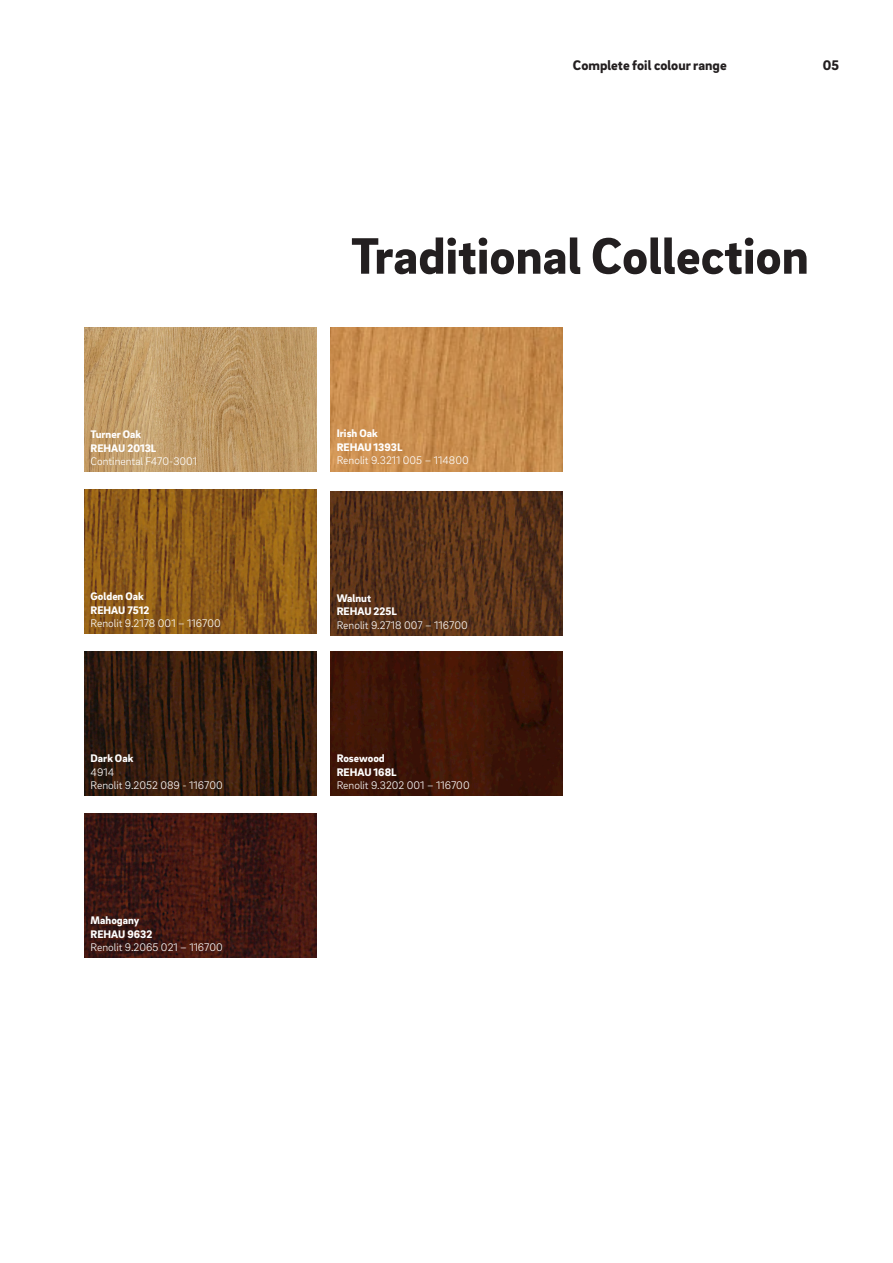
<style>
.page{position:relative;width:893px;height:1263px;background:#fff}
.page>*{position:absolute;margin:0;border:0;box-sizing:border-box;transform-origin:0 0}
.t1{font:900 52.5px "Brix Sans";color:#231f20}
.t2{font:900 14.25px "Brix Sans";color:#231f20}
.t3{font:300 11.25px/13.5px "Brix Sans";color:#fff}
.t4{font:900 11.25px/13.5px "Brix Sans";color:#fff}
</style>
<div class="page">
<img style="left:330px;top:328px;width:233px;height:144px">
<img style="left:84px;top:490px;width:232px;height:144px">
<img style="left:330px;top:652px;width:233px;height:144px">
<img style="left:330px;top:491px;width:233px;height:144px">
<img style="left:84px;top:814px;width:232px;height:144px">
<img style="left:84px;top:651px;width:232px;height:144px">
<img style="left:84px;top:327px;width:232px;height:144px">
<p class="t2" style="left:573px;top:56px;width:155px">Complete foil colour range</p>
<p class="t2" style="left:823px;top:56px;width:18px">05</p>
<h1 class="t1" style="left:351px;top:221px;width:460px">Traditional Collection</h1>
<p class="t4" style="left:91px;top:427px;width:67px">Turner Oak<br>REHAU 2013L</p>
<p class="t3" style="left:91px;top:454px;width:108px">Continental F470-3001</p>
<p class="t4" style="left:337px;top:426px;width:67px">Irish Oak<br>REHAU 1393L</p>
<p class="t3" style="left:337px;top:453px;width:133px">Renolit 9.3211 005 – 114800</p>
<p class="t4" style="left:91px;top:589px;width:60px">Golden Oak<br>REHAU 7512</p>
<p class="t3" style="left:91px;top:616px;width:132px">Renolit 9.2178 001 – 116700</p>
<p class="t4" style="left:337px;top:591px;width:62px">Walnut<br>REHAU 225L</p>
<p class="t3" style="left:337px;top:618px;width:133px">Renolit 9.2718 007 – 116700</p>
<p class="t4" style="left:91px;top:751px;width:44px">Dark Oak</p>
<p class="t3" style="left:91px;top:765px;width:134px">4914<br>Renolit 9.2052 089 - 116700</p>
<p class="t4" style="left:337px;top:751px;width:61px">Rosewood<br>REHAU 168L</p>
<p class="t3" style="left:337px;top:778px;width:134px">Renolit 9.3202 001 – 116700</p>
<p class="t4" style="left:91px;top:913px;width:63px">Mahogany<br>REHAU 9632</p>
<p class="t3" style="left:91px;top:940px;width:134px">Renolit 9.2065 021 – 116700</p>
</div>
